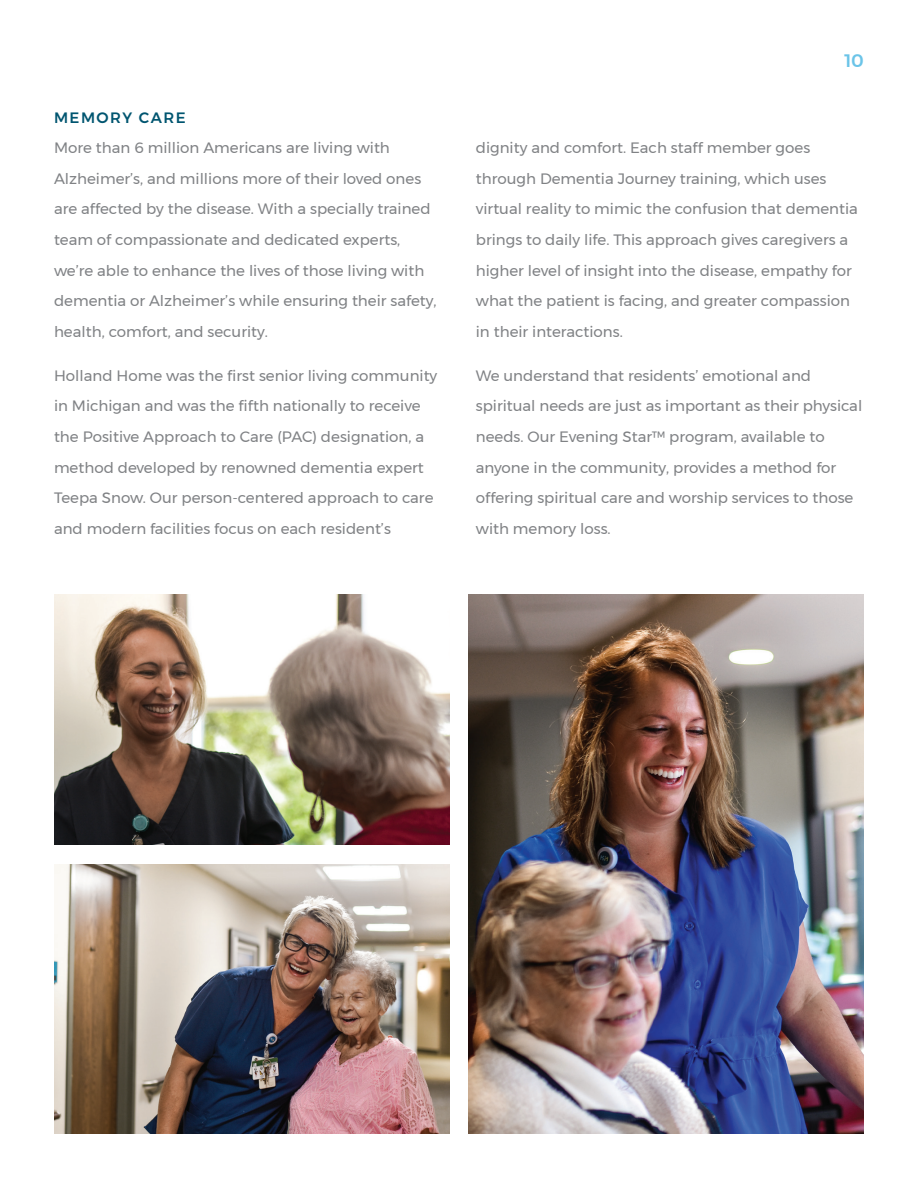
<style>
.page{position:relative;width:918px;height:1188px;background:#fff}
.page>*{position:absolute;margin:0;border:0;box-sizing:border-box;transform-origin:0 0}
.t1{font:500 18px "Montserrat";color:#6bc4e8}
.Copy{font:15px/30.6px "Montserrat";color:#808285}
.Headline{font:500 15px "Montserrat";letter-spacing:.1em;color:#005570}
</style>
<div class="page">
<img style="left:469px;top:594px;width:395px;height:540px">
<img style="left:54px;top:864px;width:395px;height:270px">
<img style="left:54px;top:594px;width:395px;height:251px">
<p class="Headline" style="left:54px;top:105px;width:133px">MEMORY CARE</p>
<p class="Copy" style="left:54px;top:132px;width:384px">More than 6 million Americans are living with Alzheimer’s, and millions more of their loved ones are affected by the disease. With a specially trained team of compassionate and dedicated experts, we’re able to enhance the lives of those living with dementia or Alzheimer’s while ensuring their safety, health, comfort, and security.</p>
<p class="Copy" style="left:54px;top:360px;width:385px">Holland Home was the first senior living community in Michigan and was the fifth nationally to receive the Positive Approach to Care (PAC) designation, a method developed by renowned dementia expert Teepa Snow. Our person-centered approach to care and modern facilities focus on each resident’s</p>
<p class="t1" style="left:844px;top:47px;width:21px">10</p>
<p class="Copy" style="left:476px;top:132px;width:384px">dignity and comfort. Each staff member goes through Dementia Journey training, which uses virtual reality to mimic the confusion that dementia brings to daily life. This approach gives caregivers a higher level of insight into the disease, empathy for what the patient is facing, and greater compassion in their interactions.</p>
<p class="Copy" style="left:476px;top:360px;width:388px">We understand that residents’ emotional and spiritual needs are just as important as their physical needs. Our Evening Star™ program, available to anyone in the community, provides a method for offering spiritual care and worship services to those with memory loss.</p>
</div>
